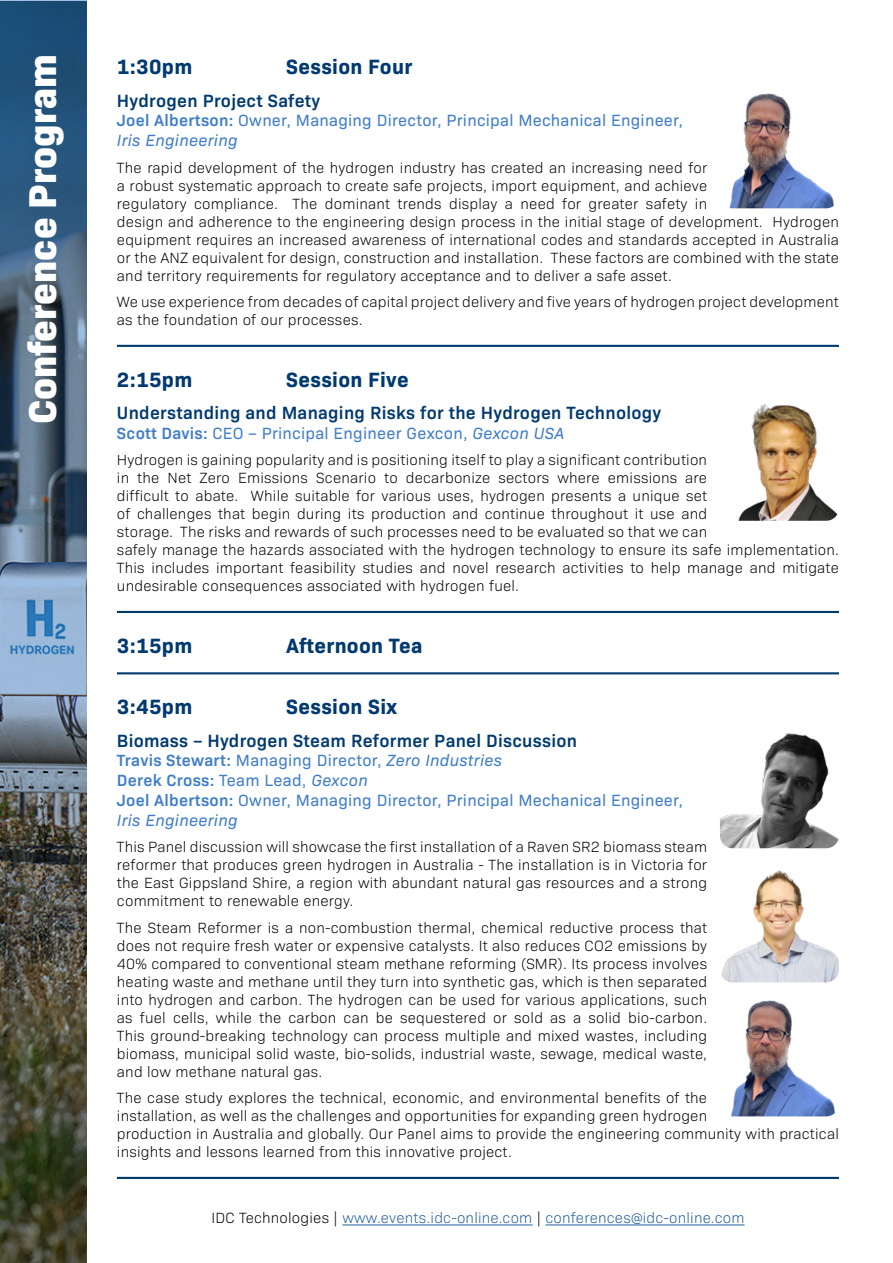
<style>
.page{position:relative;width:893px;height:1263px;background:#fff}
.page>*{position:absolute;margin:0;border:0;box-sizing:border-box;transform-origin:0 0}
.t1{font:800 39.3px "Bio Sans";color:#fff}
.t2{font:700 21px "Bio Sans";letter-spacing:.015em;color:#003a70}
.t3{font:600 18px "Bio Sans";letter-spacing:.015em;color:#003a70}
.t4{font:16.5px/19.8px "Bio Sans";letter-spacing:.015em;color:#407ec9}
.t5{font:300 15px/18px "Bio Sans";letter-spacing:.015em;color:#000}
.t6{font:300 15px "Bio Sans";letter-spacing:.015em;color:#215e9e}
.s1{font-weight:600}
.s2{font-style:italic}
.s3{color:#000}
</style>
<div class="page">
<img style="left:0;top:0;width:86px;height:1263px">
<hr style="left:117px;top:611px;width:722px;height:2px;background:#003a70">
<hr style="left:117px;top:345px;width:722px;height:2px;background:#003a70">
<hr style="left:117px;top:672px;width:722px;height:2px;background:#003a70">
<hr style="left:342px;top:1225px;width:191px;height:1px;background:#215e9e">
<hr style="left:545px;top:1225px;width:199px;height:1px;background:#215e9e">
<img style="left:738px;top:404px;width:100px;height:117px">
<img style="left:720px;top:733px;width:119px;height:115px">
<img style="left:721px;top:870px;width:118px;height:112px">
<img style="left:730px;top:1000px;width:105px;height:116px">
<hr style="left:117px;top:1177px;width:722px;height:2px;background:#003a70">
<img style="left:729px;top:93px;width:106px;height:115px">
<h1 class="t1" style="left:12px;top:424px;width:371px;rotate:-90deg">Conference Program</h1>
<h2 class="t2" style="left:117px;top:51px;width:77px">1:30pm</h2>
<h2 class="t2" style="left:286px;top:51px;width:128px">Session Four</h2>
<p class="t3" style="left:117px;top:87px;width:205px">Hydrogen Project Safety</p>
<p class="t4" style="left:117px;top:110px;width:568px"><span class="s1">Joel Albertson:</span> Owner, Managing Director, Principal Mechanical Engineer,<br><span class="s2">Iris Engineering</span></p>
<p class="t5" style="left:117px;top:157px;width:724px">The rapid development of the hydrogen industry has created an increasing need for<br>a robust systematic approach to create safe projects, import equipment, and achieve<br>regulatory compliance. The dominant trends display a need for greater safety in<br>design and adherence to the engineering design process in the initial stage of development. Hydrogen equipment requires an increased awareness of international codes and standards accepted in Australia or the ANZ equivalent for design, construction and installation. These factors are combined with the state and territory requirements for regulatory acceptance and to deliver a safe asset.</p>
<p class="t5" style="left:117px;top:292px;width:723px">We use experience from decades of capital project delivery and five years of hydrogen project development as the foundation of our processes.</p>
<h2 class="t2" style="left:117px;top:363px;width:77px">2:15pm</h2>
<h2 class="t2" style="left:286px;top:363px;width:124px">Session Five</h2>
<p class="t3" style="left:117px;top:399px;width:546px">Understanding and Managing Risks for the Hydrogen Technology</p>
<p class="t4" style="left:117px;top:422px;width:449px"><span class="s1">Scott Davis:</span> CEO – Principal Engineer Gexcon, <span class="s2">Gexcon USA</span></p>
<p class="t5" style="left:117px;top:450px;width:723px">Hydrogen is gaining popularity and is positioning itself to play a significant contribution<br>in the Net Zero Emissions Scenario to decarbonize sectors where emissions are<br>difficult to abate. While suitable for various uses, hydrogen presents a unique set<br>of challenges that begin during its production and continue throughout it use and<br>storage. The risks and rewards of such processes need to be evaluated so that we can<br>safely manage the hazards associated with the hydrogen technology to ensure its safe implementation.<br>This includes important feasibility studies and novel research activities to help manage and mitigate undesirable consequences associated with hydrogen fuel.</p>
<h2 class="t2" style="left:117px;top:629px;width:77px">3:15pm</h2>
<h2 class="t2" style="left:286px;top:629px;width:138px">Afternoon Tea</h2>
<h2 class="t2" style="left:117px;top:691px;width:77px">3:45pm</h2>
<h2 class="t2" style="left:286px;top:691px;width:112px">Session Six</h2>
<p class="t3" style="left:117px;top:727px;width:462px">Biomass – Hydrogen Steam Reformer Panel Discussion</p>
<p class="t4" style="left:117px;top:749px;width:568px"><span class="s1">Travis Stewart:</span> Managing Director, <span class="s2">Zero Industries<br></span><span class="s1">Derek Cross:</span> Team Lead, <span class="s2">Gexcon<br></span><span class="s1">Joel Albertson:</span> Owner, Managing Director, Principal Mechanical Engineer, <span class="s2">Iris Engineering</span></p>
<p class="t5" style="left:117px;top:837px;width:592px;text-align:justify">This Panel discussion will showcase the first installation of a Raven SR2 biomass steam reformer that produces green hydrogen in Australia - The installation is in Victoria for the East Gippsland Shire, a region with abundant natural gas resources and a strong commitment to renewable energy.</p>
<p class="t5" style="left:117px;top:917px;width:592px;text-align:justify">The Steam Reformer is a non-combustion thermal, chemical reductive process that does not require fresh water or expensive catalysts. It also reduces CO2 emissions by 40% compared to conventional steam methane reforming (SMR). Its process involves heating waste and methane until they turn into synthetic gas, which is then separated into hydrogen and carbon. The hydrogen can be used for various applications, such as fuel cells, while the carbon can be sequestered or sold as a solid bio-carbon.<br>This ground-breaking technology can process multiple and mixed wastes, including biomass, municipal solid waste, bio-solids, industrial waste, sewage, medical waste, and low methane natural gas.</p>
<p class="t5" style="left:117px;top:1088px;width:723px">The case study explores the technical, economic, and environmental benefits of the<br>installation, as well as the challenges and opportunities for expanding green hydrogen<br>production in Australia and globally. Our Panel aims to provide the engineering community with practical insights and lessons learned from this innovative project.</p>
<p class="t6" style="left:211px;top:1207px;width:535px"><span class="s3">IDC Technologies |</span> www.events.idc-online.com <span class="s3">|</span> conferences@idc-online.com</p>
</div>
